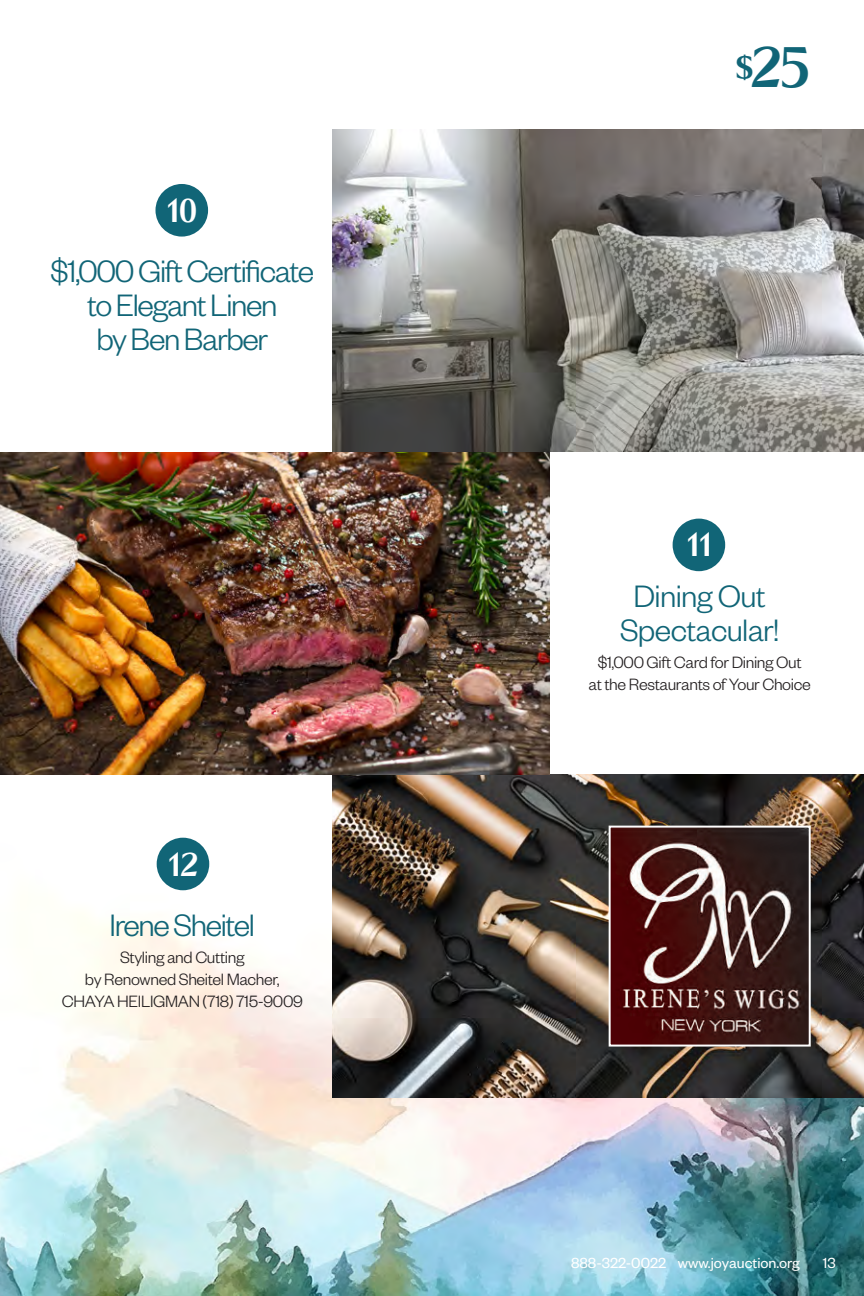
<style>
.page{position:relative;width:864px;height:1296px;background:#fff}
.page>*{position:absolute;margin:0;border:0;box-sizing:border-box;transform-origin:0 0}
.t1{font:700 38px "Kalista Serif";color:#116577}
.t2{font:300 34px/34px "Founders Grotesk";letter-spacing:-.04em;color:#116577;text-align:center}
.t3{font:300 34px/34px "Founders Grotesk";letter-spacing:-.02em;color:#116577;text-align:center}
.t4{font:700 22px "Kalista Serif";color:#fff}
.t5{font:300 18px/22px "Founders Grotesk";letter-spacing:-.02em;color:#231f20;text-align:center}
.t6{font:16px "Founders Grotesk";color:#fff}
</style>
<div class="page">
<img style="left:0;top:822px;width:864px;height:474px">
<img style="left:333px;top:129px;width:531px;height:323px">
<img style="left:333px;top:775px;width:531px;height:322px">
<img style="left:0;top:452px;width:549px;height:323px">
<div style="left:155px;top:184px;width:53px;height:53px;background:#116577;border-radius:50%"></div>
<div style="left:673px;top:519px;width:52px;height:52px;background:#116577;border-radius:50%"></div>
<div style="left:157px;top:838px;width:52px;height:52px;background:#116577;border-radius:50%"></div>
<img style="left:612px;top:829px;width:196px;height:215px">
<div style="left:609px;top:826px;width:202px;height:221px;border:2px solid #fff"></div>
<p class="t4" style="left:168px;top:201px;width:31px">10</p>
<p class="t2" style="left:50px;top:253px;width:265px">$1,000 Gift Certificate to Elegant Linen<br>by Ben Barber</p>
<p class="t4" style="left:169px;top:855px;width:31px">12</p>
<p class="t2" style="left:110px;top:907px;width:147px">Irene Sheitel</p>
<p class="t5" style="left:62px;top:945px;width:243px">Styling and Cutting<br>by Renowned Sheitel Macher,<br>CHAYA HEILIGMAN (718) 715-9009</p>
<p class="t1" style="left:736px;top:52px;width:76px"><sup>$</sup>25</p>
<p class="t4" style="left:687px;top:536px;width:26px">11</p>
<p class="t3" style="left:620px;top:577px;width:161px">Dining Out<br>Spectacular!</p>
<p class="t5" style="left:589px;top:650px;width:224px">$1,000 Gift Card for Dining Out<br>at the Restaurants of Your Choice</p>
<p class="t6" style="left:571px;top:1253px;width:230px">888-322-0022 www.joyauction.org</p>
<p class="t6" style="left:823px;top:1253px;width:14px">13</p>
</div>
